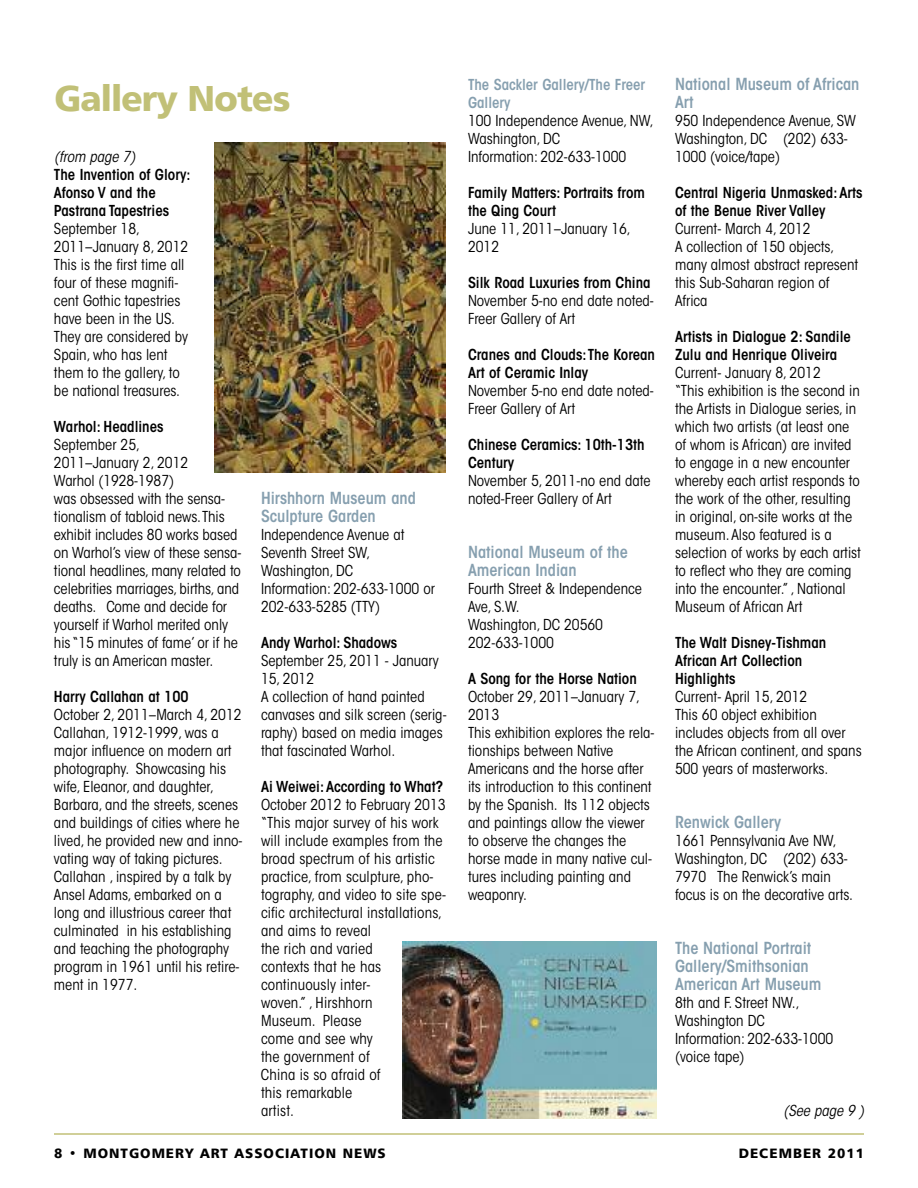
<style>
.page{position:relative;width:918px;height:1188px;background:#fff}
.page>*{position:absolute;margin:0;border:0;box-sizing:border-box;transform-origin:0 0}
.t1{font:36px "Humanist 777 BT Black B";letter-spacing:-.03em;color:#c1c077}
.t2{font:600 condensed 16.5px/18px "ITC Avant Garde Std";color:#869faf}
.t3{font:condensed 15px/18px "ITC Avant Garde Std";color:#000}
.t4{font:600 condensed 15px/18px "ITC Avant Garde Std";color:#000}
.t5{font:600 condensed 15px/18px "ITC Avant Garde Std";color:#869faf}
.t6{font:italic condensed 15px "ITC Avant Garde Std";color:#000}
.t7{font:13.5px "Humanist 777 BT Black B";letter-spacing:.075em;color:#000}
</style>
<div class="page">
<hr style="left:54px;top:1133px;width:810px;height:2px;background:#c1c077">
<img style="left:214px;top:142px;width:231px;height:330px">
<img style="left:403px;top:942px;width:254px;height:177px">
<h1 class="t1" style="left:54px;top:84px;width:238px">Gallery Notes</h1>
<p class="t6" style="left:54px;top:151px;width:83px">(from page 7)</p>
<p class="t4" style="left:54px;top:167px;width:138px">The Invention of Glory:<br>Afonso V and the<br>Pastrana Tapestries</p>
<p class="t3" style="left:54px;top:221px;width:136px">September 18,<br>2011–January 8, 2012<br>This is the first time all four of these magnifi&shy;cent Gothic tapestries have been in the US.<br>They are considered by<br>Spain, who has lent them to the gallery, to be national treasures.</p>
<p class="t4" style="left:54px;top:419px;width:111px">Warhol: Headlines</p>
<p class="t3" style="left:54px;top:437px;width:189px">September 25,<br>2011–January 2, 2012<br>Warhol (1928-1987)<br>was obsessed with the sensa&shy;tionalism of tabloid news.This exhibit includes 80 works based on Warhol’s view of these sensa&shy;tional headlines, many related to celebrities marriages, births, and deaths. Come and decide for yourself if Warhol merited only his “15 minutes of fame’ or if he truly is an American master.</p>
<p class="t4" style="left:54px;top:689px;width:136px">Harry Callahan at 100</p>
<p class="t3" style="left:54px;top:707px;width:190px">October 2, 2011–March 4, 2012<br>Callahan, 1912-1999, was a major influence on modern art photography. Showcasing his wife, Eleanor, and daughter,<br>Barbara, and the streets, scenes and buildings of cities where he lived, he provided new and inno&shy;vating way of taking pictures.<br>Callahan , inspired by a talk by<br>Ansel Adams, embarked on a long and illustrious career that culminated in his establishing and teaching the photography program in 1961 until his retire&shy;ment in 1977.</p>
<p class="t2" style="left:261px;top:490px;width:156px">Hirshhorn Museum and<br>Sculpture Garden</p>
<p class="t3" style="left:261px;top:527px;width:175px">Independence Avenue at<br>Seventh Street SW,<br>Washington, DC<br>Information: 202-633-1000 or<br>202-633-5285 (TTY)</p>
<p class="t4" style="left:261px;top:635px;width:138px">Andy Warhol: Shadows</p>
<p class="t3" style="left:261px;top:653px;width:187px">September 25, 2011 - January<br>15, 2012<br>A collection of hand painted canvases and silk screen (serig&shy;raphy) based on media images that fascinated Warhol.</p>
<p class="t4" style="left:261px;top:779px;width:184px">Ai Weiwei:According to What?</p>
<p class="t3" style="left:261px;top:797px;width:187px">October 2012 to February 2013 “This major survey of his work will include examples from the broad spectrum of his artistic practice, from sculpture, pho&shy;tography, and video to site spe&shy;cific architectural installations, and aims to reveal<br>the rich and varied<br>contexts that he has continuously inter-<br>woven.” , Hirshhorn<br>Museum. Please<br>come and see why<br>the government of<br>China is so afraid of<br>this remarkable<br>artist.</p>
<p class="t5" style="left:468px;top:77px;width:179px">The Sackler Gallery/The Freer<br>Gallery</p>
<p class="t3" style="left:468px;top:113px;width:187px">100 Independence Avenue, NW,<br>Washington, DC<br>Information: 202-633-1000</p>
<p class="t4" style="left:468px;top:185px;width:179px">Family Matters: Portraits from the Qing Court</p>
<p class="t3" style="left:468px;top:221px;width:164px">June 11, 2011–January 16,<br>2012</p>
<p class="t4" style="left:468px;top:275px;width:184px">Silk Road Luxuries from China</p>
<p class="t3" style="left:468px;top:293px;width:187px">November 5-no end date noted-<br>Freer Gallery of Art</p>
<p class="t4" style="left:468px;top:347px;width:189px">Cranes and Clouds:The Korean<br>Art of Ceramic Inlay</p>
<p class="t3" style="left:468px;top:383px;width:187px">November 5-no end date noted-<br>Freer Gallery of Art</p>
<p class="t4" style="left:468px;top:437px;width:178px">Chinese Ceramics: 10th-13th<br>Century</p>
<p class="t3" style="left:468px;top:473px;width:184px">November 5, 2011-no end date noted-Freer Gallery of Art</p>
<p class="t2" style="left:468px;top:544px;width:161px">National Museum of the<br>American Indian</p>
<p class="t3" style="left:468px;top:581px;width:176px">Fourth Street &amp; Independence<br>Ave, S.W.<br>Washington, DC 20560<br>202-633-1000</p>
<p class="t4" style="left:468px;top:671px;width:170px">A Song for the Horse Nation</p>
<p class="t3" style="left:468px;top:689px;width:188px">October 29, 2011–January 7,<br>2013<br>This exhibition explores the rela&shy;tionships between Native<br>Americans and the horse after its introduction to this continent by the Spanish. Its 112 objects and paintings allow the viewer to observe the changes the horse made in many native cul&shy;tures including painting and weaponry.</p>
<p class="t2" style="left:675px;top:76px;width:186px">National Museum of African<br>Art</p>
<p class="t3" style="left:675px;top:113px;width:183px">950 Independence Avenue, SW<br>Washington, DC (202) 633-<br>1000 (voice/tape)</p>
<p class="t4" style="left:675px;top:185px;width:189px">Central Nigeria Unmasked:Arts of the Benue River Valley</p>
<p class="t3" style="left:675px;top:221px;width:185px">Current- March 4, 2012<br>A collection of 150 objects, many almost abstract represent this Sub-Saharan region of<br>Africa</p>
<p class="t4" style="left:675px;top:329px;width:177px">Artists in Dialogue 2: Sandile<br>Zulu and Henrique Oliveira</p>
<p class="t3" style="left:675px;top:365px;width:188px">Current- January 8, 2012<br>“This exhibition is the second in the Artists in Dialogue series, in which two artists (at least one of whom is African) are invited to engage in a new encounter whereby each artist responds to the work of the other, resulting in original, on-site works at the museum. Also featured is a selection of works by each artist to reflect who they are coming into the encounter.” , National<br>Museum of African Art</p>
<p class="t4" style="left:675px;top:635px;width:153px">The Walt Disney-Tishman<br>African Art Collection<br>Highlights</p>
<p class="t3" style="left:675px;top:689px;width:188px">Current- April 15, 2012<br>This 60 object exhibition includes objects from all over the African continent, and spans<br>500 years of masterworks.</p>
<p class="t2" style="left:675px;top:814px;width:108px">Renwick Gallery</p>
<p class="t3" style="left:675px;top:833px;width:180px">1661 Pennsylvania Ave NW,<br>Washington, DC (202) 633-<br>7970 The Renwick’s main focus is on the decorative arts.</p>
<p class="t2" style="left:675px;top:940px;width:148px">The National Portrait<br>Gallery/Smithsonian<br>American Art Museum</p>
<p class="t3" style="left:675px;top:995px;width:160px">8th and F. Street NW.,<br>Washington DC<br>Information: 202-633-1000 (voice tape)</p>
<p class="t6" style="left:783px;top:1105px;width:82px">(See page 9 )</p>
<p class="t7" style="left:54px;top:1148px;width:333px">8 • MONTGOMERY ART ASSOCIATION NEWS</p>
<p class="t7" style="left:739px;top:1148px;width:127px">DECEMBER 2011</p>
</div>
